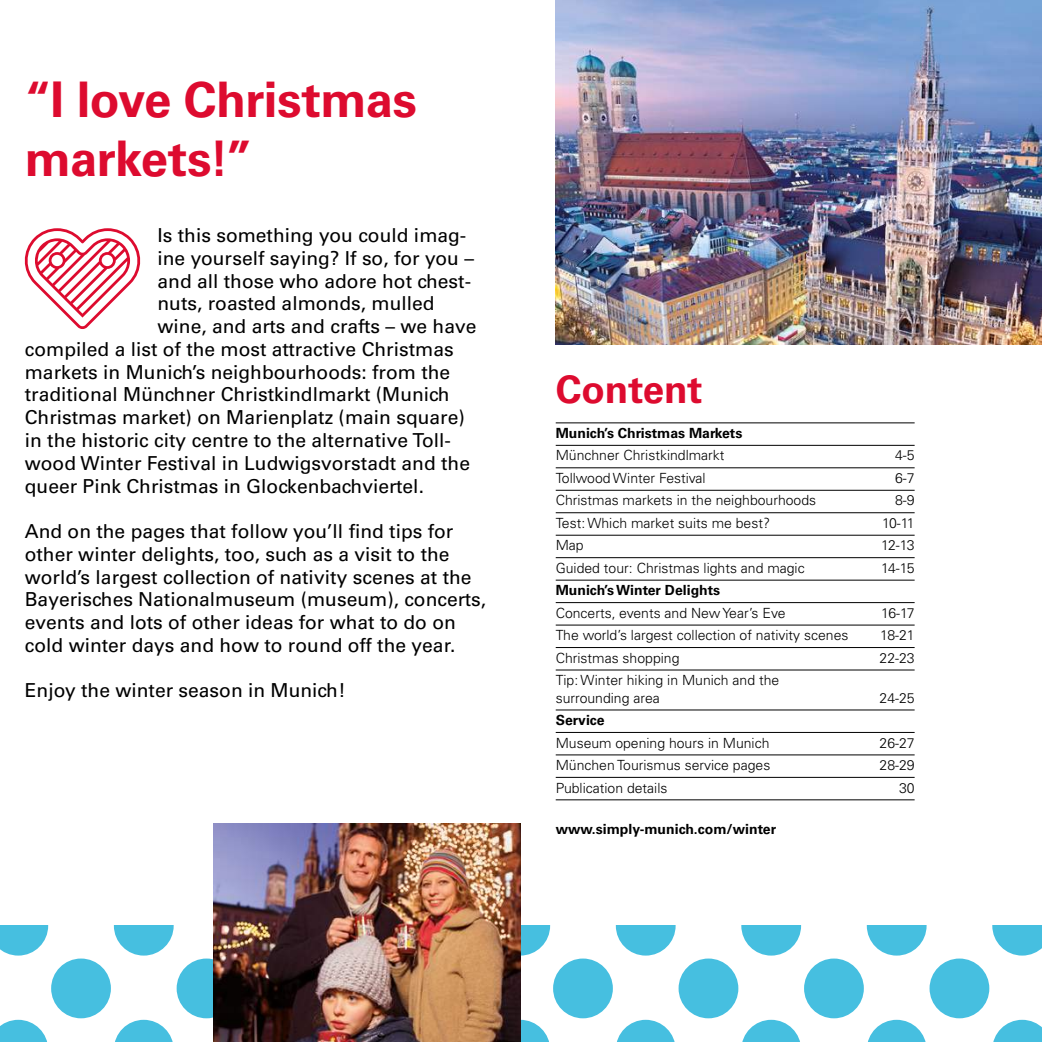
<style>
.page{position:relative;width:1042px;height:1042px;background:#fff}
.page>*{position:absolute;margin:0;border:0;box-sizing:border-box;transform-origin:0 0}
.t1{font:700 49px/58.8px "Univers LT Pro 65";letter-spacing:-.01em;color:#dd0b2f}
.t2{font:700 38.5px "Univers LT Pro 65";color:#dd0b2f}
.t3{font:19.25px/22.8px "Univers LT Pro 55 Roman";color:#000}
.t4{font:300 14px/17.5px "Univers LT Pro 45";color:#000}
.t5{font:700 14px "Univers LT Pro 65";color:#000}
</style>
<div class="page">
<svg style="left:0;top:925px;width:213px;height:117px"></svg>
<svg style="left:521px;top:925px;width:521px;height:117px"></svg>
<img style="left:556px;top:0;width:486px;height:345px">
<svg style="left:25px;top:228px;width:115px;height:101px"></svg>
<img style="left:213px;top:823px;width:308px;height:219px">
<hr style="left:556px;top:422px;width:358px;height:1px;background:#000">
<hr style="left:556px;top:445px;width:358px;height:1px;background:#000">
<hr style="left:556px;top:467px;width:358px;height:1px;background:#000">
<hr style="left:556px;top:490px;width:358px;height:1px;background:#000">
<hr style="left:556px;top:512px;width:358px;height:1px;background:#000">
<hr style="left:556px;top:535px;width:358px;height:1px;background:#000">
<hr style="left:556px;top:557px;width:358px;height:1px;background:#000">
<hr style="left:556px;top:580px;width:358px;height:1px;background:#000">
<hr style="left:556px;top:602px;width:358px;height:1px;background:#000">
<hr style="left:556px;top:625px;width:358px;height:1px;background:#000">
<hr style="left:556px;top:647px;width:358px;height:1px;background:#000">
<hr style="left:556px;top:670px;width:358px;height:1px;background:#000">
<hr style="left:556px;top:710px;width:358px;height:1px;background:#000">
<hr style="left:556px;top:732px;width:358px;height:1px;background:#000">
<hr style="left:556px;top:754px;width:358px;height:1px;background:#000">
<hr style="left:556px;top:777px;width:358px;height:1px;background:#000">
<hr style="left:556px;top:799px;width:358px;height:1px;background:#000">
<h1 class="t1" style="left:25px;top:68px;width:394px">“I love Christmas markets!”</h1>
<p class="t3" style="left:158px;top:223px;width:310px">Is this something you could imag-</p>
<p class="t3" style="left:158px;top:246px;width:318px">ine yourself saying? If so, for you –</p>
<p class="t3" style="left:158px;top:269px;width:315px">and all those who adore hot chest-</p>
<p class="t3" style="left:158px;top:291px;width:279px">nuts, roasted almonds, mulled</p>
<p class="t3" style="left:158px;top:314px;width:320px">wine, and arts and crafts – we have</p>
<p class="t3" style="left:25px;top:337px;width:430px">compiled a list of the most attractive Christmas</p>
<p class="t3" style="left:25px;top:360px;width:427px">markets in Munich’s neighbourhoods: from the</p>
<p class="t3" style="left:25px;top:382px;width:426px">traditional Münchner Christkindlmarkt (Munich</p>
<p class="t3" style="left:25px;top:405px;width:441px">Christmas market) on Marienplatz (main square)</p>
<p class="t3" style="left:25px;top:428px;width:428px">in the historic city centre to the alternative Toll-</p>
<p class="t3" style="left:25px;top:451px;width:447px">wood Winter Festival in Ludwigsvorstadt and the</p>
<p class="t3" style="left:25px;top:473px;width:401px">queer Pink Christmas in Glockenbachviertel.</p>
<p class="t3" style="left:25px;top:519px;width:463px">And on the pages that follow you’ll find tips for other winter delights, too, such as a visit to the world’s largest collection of nativity scenes at the Bayerisches Nationalmuseum (museum), concerts, events and lots of other ideas for what to do on cold winter days and how to round off the year.</p>
<p class="t3" style="left:25px;top:678px;width:322px">Enjoy the winter season in Munich!</p>
<h2 class="t2" style="left:556px;top:362px;width:148px">Content</h2>
<p class="t5" style="left:556px;top:423px;width:188px">Munich’s Christmas Markets</p>
<p class="t4" style="left:556px;top:446px;width:170px">Münchner Christkindlmarkt</p>
<p class="t4" style="left:895px;top:446px;width:21px">4-5</p>
<p class="t4" style="left:556px;top:469px;width:151px">Tollwood Winter Festival</p>
<p class="t4" style="left:895px;top:469px;width:21px">6-7</p>
<p class="t4" style="left:556px;top:491px;width:262px">Christmas markets in the neighbourhoods</p>
<p class="t4" style="left:895px;top:491px;width:21px">8-9</p>
<p class="t4" style="left:556px;top:514px;width:216px">Test: Which market suits me best?</p>
<p class="t4" style="left:882px;top:514px;width:34px">10-11</p>
<p class="t4" style="left:556px;top:536px;width:29px">Map</p>
<p class="t4" style="left:881px;top:536px;width:35px">12-13</p>
<p class="t4" style="left:556px;top:559px;width:250px">Guided tour: Christmas lights and magic</p>
<p class="t4" style="left:881px;top:559px;width:35px">14-15</p>
<p class="t5" style="left:556px;top:580px;width:166px">Munich’s Winter Delights</p>
<p class="t4" style="left:556px;top:604px;width:231px">Concerts, events and New Year’s Eve</p>
<p class="t4" style="left:881px;top:604px;width:35px">16-17</p>
<p class="t4" style="left:556px;top:626px;width:294px">The world’s largest collection of nativity scenes</p>
<p class="t4" style="left:880px;top:626px;width:36px">18-21</p>
<p class="t4" style="left:556px;top:648px;width:125px">Christmas shopping</p>
<p class="t4" style="left:879px;top:648px;width:37px">22-23</p>
<p class="t4" style="left:556px;top:671px;width:225px">Tip: Winter hiking in Munich and the surrounding area</p>
<p class="t4" style="left:879px;top:688px;width:37px">24-25</p>
<p class="t5" style="left:556px;top:710px;width:51px">Service</p>
<p class="t4" style="left:556px;top:733px;width:215px">Museum opening hours in Munich</p>
<p class="t4" style="left:879px;top:733px;width:37px">26-27</p>
<p class="t4" style="left:556px;top:756px;width:216px">München Tourismus service pages</p>
<p class="t4" style="left:879px;top:756px;width:37px">28-29</p>
<p class="t4" style="left:556px;top:778px;width:113px">Publication details</p>
<p class="t4" style="left:899px;top:778px;width:17px">30</p>
<p class="t5" style="left:556px;top:819px;width:222px">www.simply-munich.com/winter</p>
</div>
